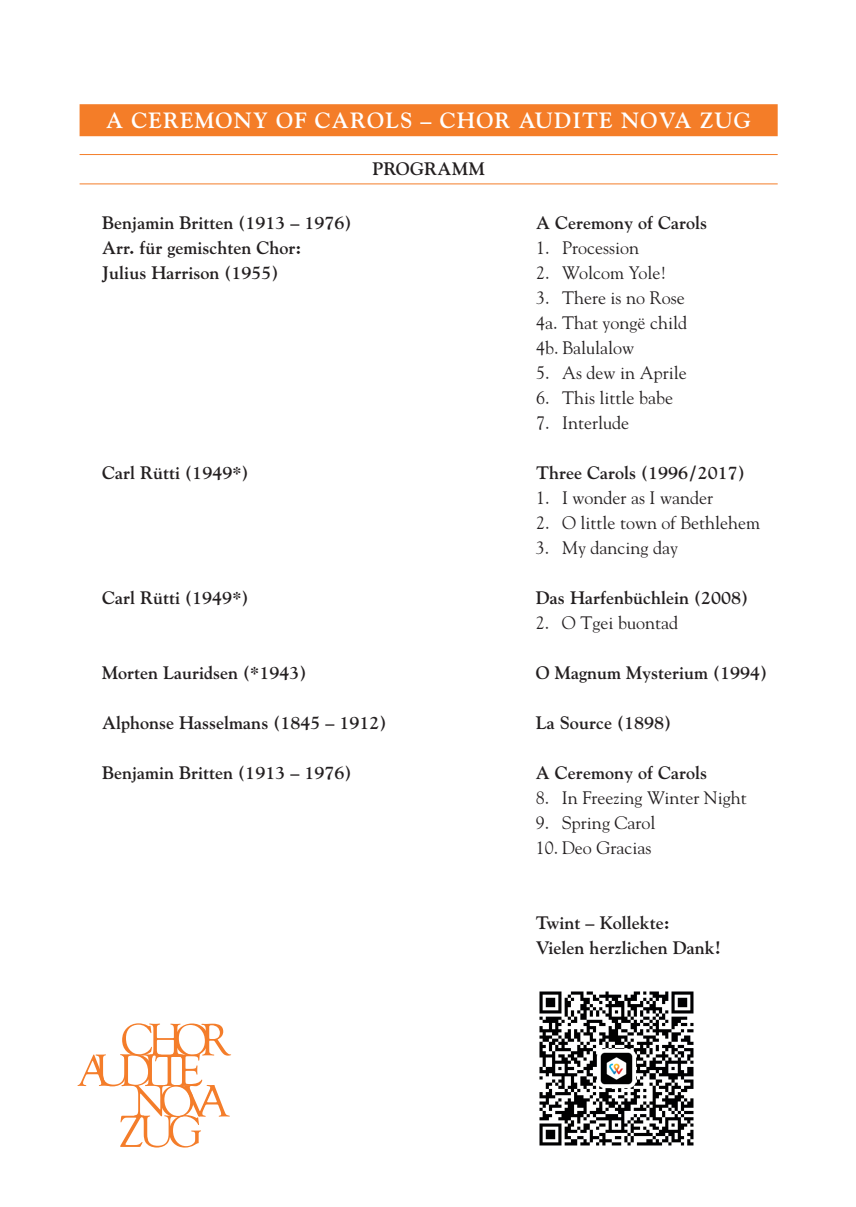
<style>
.page{position:relative;width:856px;height:1207px;background:#fff}
.page>*{position:absolute;margin:0;border:0;box-sizing:border-box;transform-origin:0 0}
.t1{font:700 22px "Goudy Std";letter-spacing:.05em;color:#fff}
.t2{font:700 18px/25px "Goudy Std";color:#231f20}
.t3{font:18px/25px "Goudy Std";color:#231f20}
</style>
<div class="page">
<div style="left:79px;top:104px;width:698px;height:32px;background:#f47d28"></div>
<hr style="left:79px;top:154px;width:698px;height:1px;background:#f47d28">
<hr style="left:79px;top:183px;width:698px;height:1px;background:#f47d28">
<img style="left:539px;top:991px;width:155px;height:155px">
<svg style="left:77px;top:1023px;width:154px;height:124px"></svg>
<p class="t1" style="left:106px;top:107px;width:646px">A CEREMONY OF CAROLS – CHOR AUDITE NOVA ZUG</p>
<p class="t2" style="left:372px;top:156px;width:114px">PROGRAMM</p>
<p class="t2" style="left:102px;top:210px;width:251px">Benjamin Britten (1913 – 1976)</p>
<p class="t2" style="left:535px;top:210px;width:172px">A Ceremony of Carols</p>
<p class="t2" style="left:102px;top:235px;width:201px">Arr. für gemischten Chor:</p>
<p class="t3" style="left:535px;top:235px;width:104px">1. Procession</p>
<p class="t2" style="left:102px;top:260px;width:178px">Julius Harrison (1955)</p>
<p class="t3" style="left:535px;top:260px;width:132px">2. Wolcom Yole!</p>
<p class="t3" style="left:535px;top:285px;width:152px">3. There is no Rose<br>4a. That yongë child<br>4b. Balulalow</p>
<p class="t3" style="left:535px;top:360px;width:152px">5. As dew in Aprile</p>
<p class="t3" style="left:535px;top:385px;width:138px">6. This little babe</p>
<p class="t3" style="left:535px;top:410px;width:94px">7. Interlude</p>
<p class="t2" style="left:102px;top:460px;width:148px">Carl Rütti (1949*)</p>
<p class="t2" style="left:535px;top:460px;width:210px">Three Carols (1996/2017)</p>
<p class="t3" style="left:535px;top:485px;width:178px">1. I wonder as I wander</p>
<p class="t3" style="left:535px;top:510px;width:225px">2. O little town of Bethlehem</p>
<p class="t3" style="left:535px;top:535px;width:143px">3. My dancing day</p>
<p class="t2" style="left:102px;top:585px;width:148px">Carl Rütti (1949*)</p>
<p class="t2" style="left:535px;top:585px;width:214px">Das Harfenbüchlein (2008)</p>
<p class="t3" style="left:535px;top:610px;width:143px">2. O Tgei buontad</p>
<p class="t2" style="left:102px;top:660px;width:206px">Morten Lauridsen (*1943)</p>
<p class="t2" style="left:535px;top:660px;width:233px">O Magnum Mysterium (1994)</p>
<p class="t2" style="left:102px;top:710px;width:286px">Alphonse Hasselmans (1845 – 1912)</p>
<p class="t2" style="left:535px;top:710px;width:137px">La Source (1898)</p>
<p class="t2" style="left:102px;top:760px;width:251px">Benjamin Britten (1913 – 1976)</p>
<p class="t2" style="left:535px;top:760px;width:172px">A Ceremony of Carols</p>
<p class="t3" style="left:535px;top:785px;width:212px">8. In Freezing Winter Night</p>
<p class="t3" style="left:535px;top:810px;width:121px">9. Spring Carol</p>
<p class="t3" style="left:535px;top:835px;width:117px">10. Deo Gracias</p>
<p class="t2" style="left:535px;top:910px;width:186px">Twint – Kollekte:<br>Vielen herzlichen Dank!</p>
</div>
